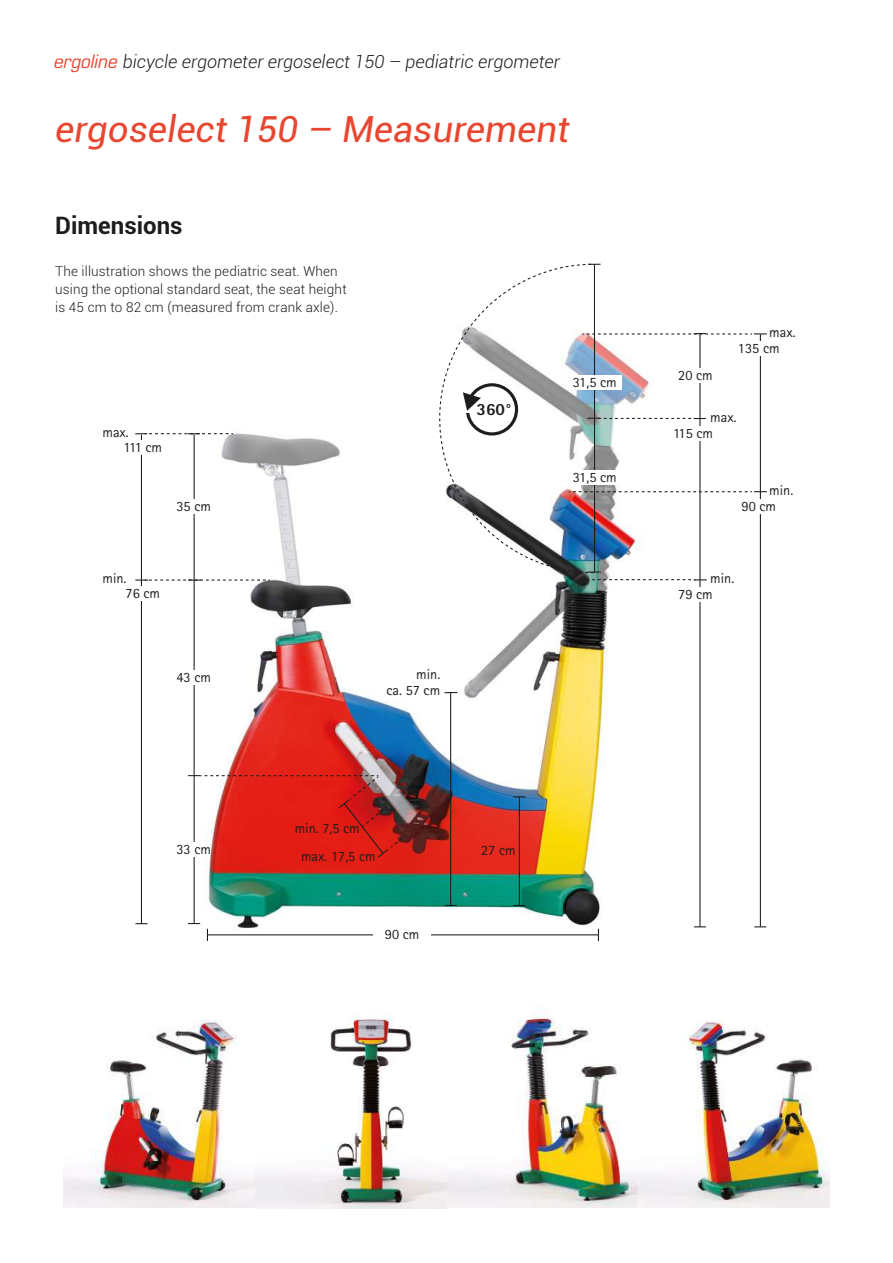
<style>
.page{position:relative;width:893px;height:1263px;background:#fff}
.page>*{position:absolute;margin:0;border:0;box-sizing:border-box;transform-origin:0 0}
.t1{font:italic 36px "Roboto";color:#e84630}
.t2{font:700 24px "Roboto";color:#1d1d1b}
.t3{font:italic 300 18px "Roboto";color:#1d1d1b}
.t4{font:800 17.1px "Rotis Sans Serif Pro";color:#1d1d1b}
.t5{font:14.25px/14.2px "Rotis Sans Serif";color:#1d1d1b}
.t6{font:300 13.5px/18px "Roboto";letter-spacing:.01em;color:#1d1d1b}
.s1{font-family:"Eurostile LT Std";font-weight:400;color:#e84630}
</style>
<div class="page">
<img style="left:135px;top:332px;width:582px;height:609px">
<svg style="left:598px;top:929px;width:1px;height:12px"></svg>
<hr style="left:207px;top:934px;width:391px;height:1px;background:#1d1d1b">
<div style="left:373px;top:928px;width:58px;height:14px;background:#fff"></div>
<hr style="left:699px;top:334px;width:1px;height:593px;background:#1d1d1b">
<div style="left:668px;top:426px;width:64px;height:15px;background:#fff"></div>
<div style="left:673px;top:587px;width:54px;height:15px;background:#fff"></div>
<div style="left:673px;top:369px;width:54px;height:14px;background:#fff"></div>
<svg style="left:582px;top:579px;width:125px;height:2px"></svg>
<svg style="left:445px;top:905px;width:12px;height:1px"></svg>
<hr style="left:450px;top:693px;width:1px;height:212px;background:#1d1d1b">
<svg style="left:444px;top:692px;width:13px;height:1px"></svg>
<svg style="left:135px;top:923px;width:13px;height:1px"></svg>
<hr style="left:141px;top:435px;width:1px;height:489px;background:#1d1d1b">
<hr style="left:194px;top:435px;width:1px;height:489px;background:#1d1d1b">
<svg style="left:513px;top:905px;width:12px;height:1px"></svg>
<hr style="left:519px;top:797px;width:1px;height:108px;background:#1d1d1b">
<svg style="left:513px;top:796px;width:12px;height:1px"></svg>
<div style="left:123px;top:440px;width:40px;height:15px;background:#fff"></div>
<div style="left:124px;top:586px;width:37px;height:15px;background:#fff"></div>
<svg style="left:135px;top:580px;width:135px;height:1px"></svg>
<svg style="left:135px;top:433px;width:98px;height:1px"></svg>
<svg style="left:188px;top:775px;width:220px;height:84px"></svg>
<div style="left:180px;top:843px;width:27px;height:14px;background:#fff"></div>
<div style="left:180px;top:670px;width:27px;height:15px;background:#fff"></div>
<div style="left:180px;top:499px;width:27px;height:15px;background:#fff"></div>
<svg style="left:595px;top:571px;width:6px;height:2px"></svg>
<svg style="left:595px;top:418px;width:111px;height:1px"></svg>
<div style="left:568px;top:375px;width:54px;height:15px;background:#fff"></div>
<div style="left:568px;top:470px;width:54px;height:15px;background:#fff"></div>
<svg style="left:439px;top:263px;width:156px;height:311px"></svg>
<svg style="left:582px;top:333px;width:185px;height:2px"></svg>
<svg style="left:569px;top:491px;width:198px;height:1px"></svg>
<hr style="left:760px;top:334px;width:1px;height:593px;background:#1d1d1b">
<div style="left:727px;top:499px;width:63px;height:15px;background:#fff"></div>
<div style="left:727px;top:341px;width:63px;height:15px;background:#fff"></div>
<img style="left:64px;top:1008px;width:765px;height:201px">
<h3 class="t3" style="left:53px;top:51px;width:508px"><span class="s1">ergoline</span> bicycle ergometer ergoselect 150 – pediatric ergometer</h3>
<h1 class="t1" style="left:55px;top:109px;width:516px">ergoselect 150 – Measurement</h1>
<h2 class="t2" style="left:55px;top:212px;width:129px">Dimensions</h2>
<p class="t6" style="left:55px;top:262px;width:293px">The illustration shows the pediatric seat. When using the optional standard seat, the seat height is 45 cm to 82 cm (measured from crank axle).</p>
<p class="t5" style="left:124px;top:427px;width:40px;text-indent:-21px">max.<br>111 cm</p>
<p class="t5" style="left:176px;top:501px;width:36px">35 cm</p>
<p class="t5" style="left:126px;top:573px;width:36px;text-indent:-23px">min.<br>76 cm</p>
<p class="t5" style="left:176px;top:672px;width:36px">43 cm</p>
<p class="t4" style="left:476px;top:399px;width:37px">360°</p>
<p class="t5" style="left:386px;top:668px;width:55px;line-height:15.8px;text-align:right">min.<br>ca. 57 cm</p>
<p class="t5" style="left:176px;top:844px;width:36px">33 cm</p>
<p class="t5" style="left:295px;top:823px;width:67px">min. 7,5 cm</p>
<p class="t5" style="left:301px;top:850px;width:76px">max. 17,5 cm</p>
<p class="t5" style="left:385px;top:929px;width:36px">90 cm</p>
<p class="t5" style="left:481px;top:845px;width:36px">27 cm</p>
<p class="t5" style="left:573px;top:377px;width:46px">31,5 cm</p>
<p class="t5" style="left:573px;top:472px;width:46px">31,5 cm</p>
<p class="t5" style="left:769px;top:327px;width:28px">max.</p>
<p class="t5" style="left:678px;top:370px;width:36px">20 cm</p>
<p class="t5" style="left:738px;top:342px;width:43px">135 cm</p>
<p class="t5" style="left:710px;top:412px;width:28px">max.</p>
<p class="t5" style="left:673px;top:427px;width:42px">115 cm</p>
<p class="t5" style="left:741px;top:484px;width:53px;line-height:15.6px;text-indent:28px">min.<br>90 cm</p>
<p class="t5" style="left:710px;top:573px;width:26px">min.</p>
<p class="t5" style="left:678px;top:588px;width:36px">79 cm</p>
</div>
